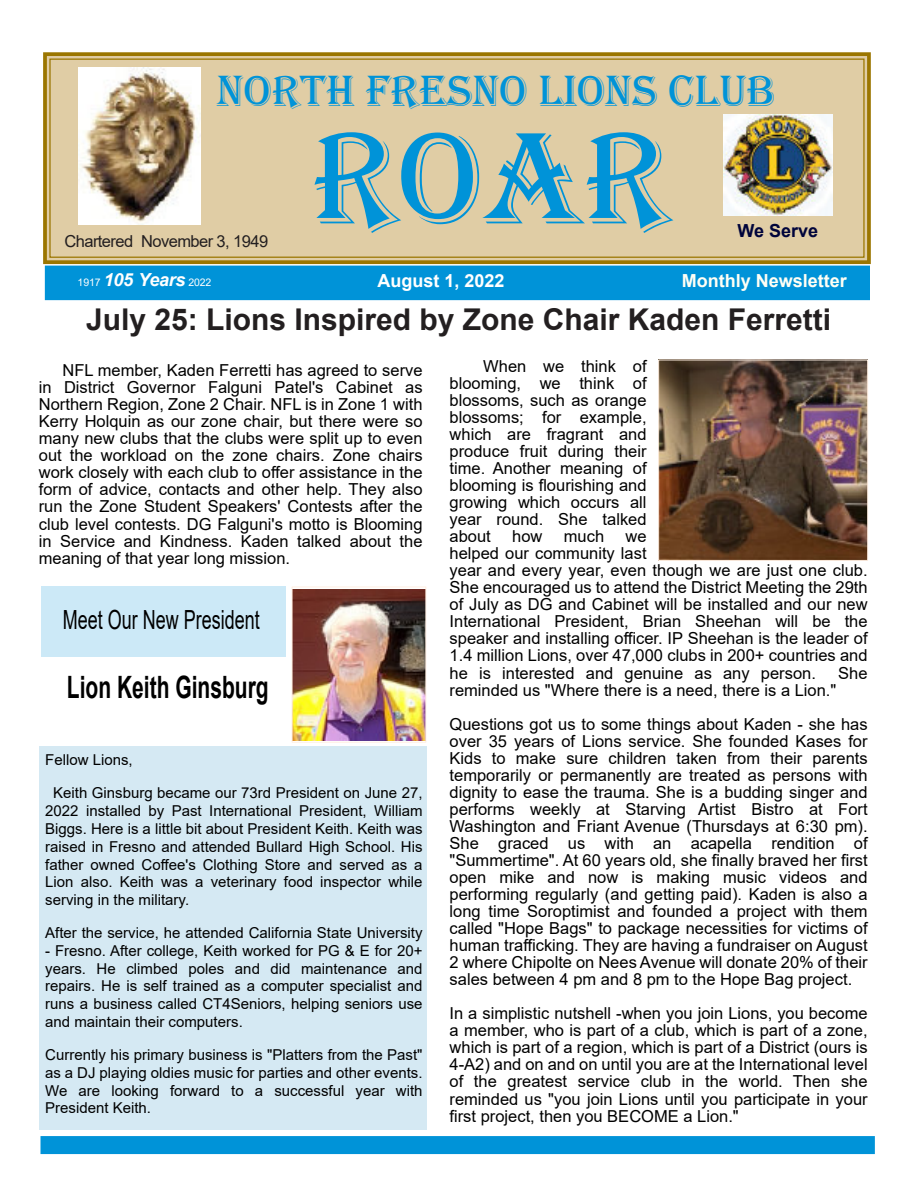
<style>
.page{position:relative;width:918px;height:1188px;background:#fff}
.page>*{position:absolute;margin:0;border:0;box-sizing:border-box;transform-origin:0 0}
.t1{font:135px "Algerian";color:#0093d8}
.t2{font:45px "Algerian";color:#0093d8}
.t3{font:700 30.75px "Arial";color:#000;scale:.68 1}
.t4{font:700 30px "Arial";color:#231f20}
.t5{font:26.4px "Arial";color:#000;scale:.68 1}
.t6{font:700 18px "Arial";color:#fffff5}
.t7{font:700 18px "Arial";color:#fff}
.t8{font:700 18px "Arial";color:#00043b}
.t9{font:16.5px/17.1px "Arial";color:#000;text-align:justify}
.t10{font:16.5px "Arial";letter-spacing:-.035em;color:#231f20}
.t11{font:15px/17.9px "Arial";color:#000;text-align:justify}
.t12{font:10.5px "Arial";letter-spacing:-.015em;color:#fff}
.s1{font-weight:700;font-style:italic;font-size:18px}
</style>
<div class="page">
<div style="left:47px;top:56px;width:820px;height:204px;background:#e0cda5"></div>
<div style="left:43px;top:52px;width:828px;height:212px;border:4px solid #9b7600"></div>
<div style="left:49px;top:59px;width:816px;height:199px;border:1px solid #9b7600"></div>
<div style="left:46px;top:267px;width:822px;height:32px;background:#0093d8"></div>
<div style="left:45px;top:266px;width:825px;height:34px;border:3px solid #0093d8"></div>
<div style="left:40px;top:1136px;width:835px;height:18px;background:#0093d8"></div>
<img style="left:723px;top:114px;width:109px;height:102px">
<img style="left:79px;top:68px;width:121px;height:156px">
<img style="left:660px;top:362px;width:206px;height:197px">
<div style="left:658px;top:360px;width:210px;height:201px;border:1px solid #ffefe2"></div>
<div style="left:41px;top:587px;width:245px;height:70px;background:#cce9f7"></div>
<div style="left:39px;top:747px;width:388px;height:383px;background:#d5e9f3"></div>
<img style="left:294px;top:589px;width:130px;height:151px">
<div style="left:292px;top:587px;width:134px;height:155px;border:1px solid #ffefe2"></div>
<h2 class="t2" style="left:217px;top:66px;width:560px">NORTH FRESNO LIONS CLUB</h2>
<p class="t10" style="left:65px;top:235px;width:205px">Chartered November 3, 1949</p>
<h1 class="t1" style="left:312px;top:103px;width:359px">ROAR</h1>
<p class="t8" style="left:738px;top:224px;width:82px">We Serve</p>
<p class="t12" style="left:78px;top:278px;width:135px">1917 <span class="s1">105 Years</span> 2022</p>
<p class="t7" style="left:378px;top:274px;width:129px">August 1, 2022</p>
<p class="t6" style="left:682px;top:273px;width:167px">Monthly Newsletter</p>
<h3 class="t4" style="left:86px;top:308px;width:747px">July 25: Lions Inspired by Zone Chair Kaden Ferretti</h3>
<p class="t9" style="left:450px;top:359px;width:199px;text-indent:34px">When we think of blooming, we think of blossoms, such as orange blossoms; for example, which are fragrant and produce fruit during their time. Another meaning of blooming is flourishing and growing which occurs all year round. She talked about</p>
<p class="t9" style="left:39px;top:363px;width:385px;text-indent:24px">NFL member, Kaden Ferretti has agreed to serve in District Governor Falguni Patel's Cabinet as Northern Region, Zone 2 Chair. NFL is in Zone 1 with Kerry Holquin as our zone chair, but there were so many new clubs that the clubs were split up to even out the workload on the zone chairs. Zone chairs work closely with each club to offer assistance in the form of advice, contacts and other help. They also run the Zone Student Speakers' Contests after the club level contests. DG Falguni's motto is Blooming in Service and Kindness. Kaden talked about the meaning of that year long mission.</p>
<p class="t9" style="left:512px;top:529px;width:32px">how</p>
<p class="t9" style="left:564px;top:529px;width:42px">much</p>
<p class="t9" style="left:450px;top:529px;width:420px;text-align:left;text-indent:176px">we<br>helped our community last<br>year and every year, even though we are just one club.<br>She encouraged us to attend the District Meeting the 29th of July as DG and Cabinet will be installed and our new International President, Brian Sheehan will be the speaker and installing officer. IP Sheehan is the leader of 1.4 million Lions, over 47,000 clubs in 200+ countries and he is interested and genuine as any person.</p>
<h3 class="t5" style="left:63px;top:610px;width:291px">Meet Our New President</h3>
<p class="t9" style="left:838px;top:666px;width:31px">She</p>
<p class="t9" style="left:450px;top:674px;width:420px;line-height:34px">reminded us "Where there is a need, there is a Lion."<br>Questions got us to some things about Kaden - she has</p>
<p class="t9" style="left:450px;top:734px;width:420px">over 35 years of Lions service. She founded Kases for Kids to make sure children taken from their parents temporarily or permanently are treated as persons with dignity to ease the trauma. She is a budding singer and performs weekly at Starving Artist Bistro at Fort Washington and Friant Avenue (Thursdays at 6:30 pm).<br>She graced us with an acapella rendition of "Summertime". At 60 years old, she finally braved her first open mike and now is making music videos and performing regularly (and getting paid). Kaden is also a long time Soroptimist and founded a project with them called "Hope Bags" to package necessities for victims of human trafficking. They are having a fundraiser on August 2 where Chipolte on Nees Avenue will donate 20% of their sales between 4 pm and 8 pm to the Hope Bag project.</p>
<p class="t9" style="left:450px;top:1007px;width:420px">In a simplistic nutshell -when you join Lions, you become a member, who is part of a club, which is part of a zone, which is part of a region, which is part of a District (ours is 4-A2) and on and on until you are at the International level of the greatest service club in the world. Then she reminded us "you join Lions until you participate in your first project, then you BECOME a Lion."</p>
<h3 class="t3" style="left:67px;top:675px;width:298px">Lion Keith Ginsburg</h3>
<p class="t11" style="left:53px;top:745px;width:371px;line-height:32.8px;text-indent:-8px">Fellow Lions,<br>Keith Ginsburg became our 73rd President on June 27,</p>
<p class="t11" style="left:45px;top:803px;width:379px">2022 installed by Past International President, William Biggs. Here is a little bit about President Keith. Keith was raised in Fresno and attended Bullard High School. His father owned Coffee's Clothing Store and served as a Lion also. Keith was a veterinary food inspector while serving in the military.</p>
<p class="t11" style="left:45px;top:925px;width:379px">After the service, he attended California State University</p>
<p class="t11" style="left:45px;top:943px;width:379px">- Fresno. After college, Keith worked for PG &amp; E for 20+ years. He climbed poles and did maintenance and repairs. He is self trained as a computer specialist and runs a business called CT4Seniors, helping seniors use and maintain their computers.</p>
<p class="t11" style="left:45px;top:1047px;width:379px">Currently his primary business is "Platters from the Past" as a DJ playing oldies music for parties and other events.<br>We are looking forward to a successful year with President Keith.</p>
</div>
